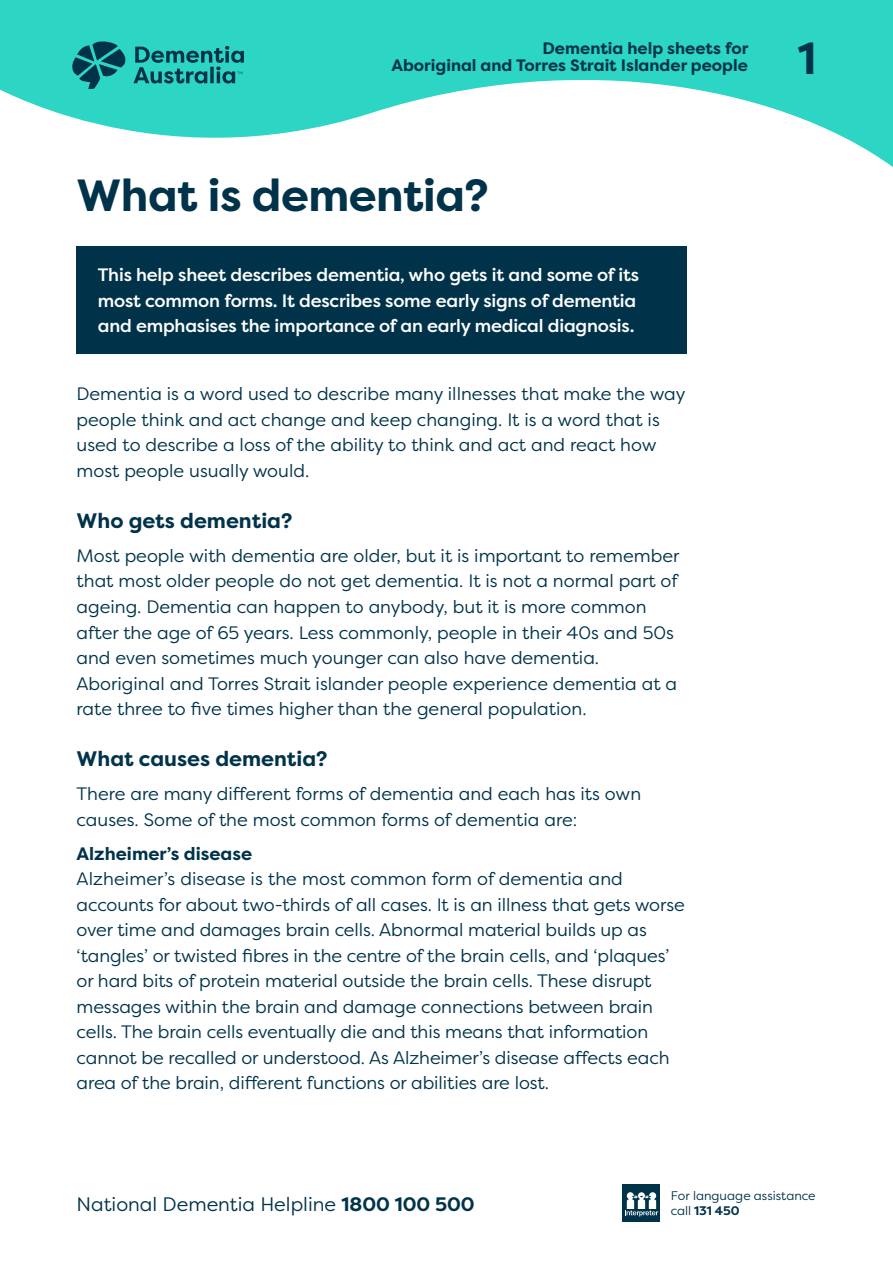
<style>
.page{position:relative;width:893px;height:1263px;background:#fff}
.page>*{position:absolute;margin:0;border:0;box-sizing:border-box;transform-origin:0 0}
.t1{font:700 45px "Filson Pro";letter-spacing:-.01em;color:#00334a}
.t2{font:700 21px "Filson Pro";color:#00334a}
.t3{font:19.5px "Filson Pro";color:#00334a}
.Body{font:18px/25.5px "Filson Pro";color:#00334a}
.Body__intro__White{font:500 18px/25.5px "Filson Pro";letter-spacing:-.01em;color:#fff}
.t4{font:700 18px "Filson Pro";color:#00334a}
.t5{font:700 16.5px/16.5px "Filson Pro";color:#00334a;text-align:right}
.t6{font:12.45px "Filson Pro";color:#00334a}
.t7{font:700 12.45px "Filson Pro";letter-spacing:.005em;color:#00334a}
.s1{font-weight:700}
.s2{font-weight:400}
</style>
<div class="page">
<svg style="left:0;top:0;width:893px;height:167px;fill:#2cd5c4"></svg>
<svg style="left:72px;top:40px;width:172px;height:49px;background:#1d9f9b"></svg>
<div style="left:623px;top:1184px;width:37px;height:37px;background:#00334a"></div>
<svg style="left:625px;top:1192px;width:33px;height:24px"></svg>
<div style="left:77px;top:247px;width:610px;height:107px;background:#00334a"></div>
<p class="t5" style="left:391px;top:40px;width:358px">Dementia help sheets for<br>Aboriginal and Torres Strait Islander people</p>
<h1 class="t1" style="left:77px;top:166px;width:414px">What is dementia?</h1>
<p class="Body__intro__White" style="left:98px;top:262px;width:543px">This help sheet describes dementia, who gets it and some of its most common forms. It describes some early signs of dementia and emphasises the importance of an early medical diagnosis.</p>
<p class="Body" style="left:77px;top:381px;width:611px">Dementia is a word used to describe many illnesses that make the way people think and act change and keep changing. It is a word that is used to describe a loss of the ability to think and act and react how most people usually would.</p>
<h2 class="t2" style="left:77px;top:507px;width:217px">Who gets dementia?</h2>
<p class="Body" style="left:77px;top:542px;width:604px">Most people with dementia are older, but it is important to remember that most older people do not get dementia. It is not a normal part of ageing. Dementia can happen to anybody, but it is more common after the age of 65 years. Less commonly, people in their 40s and 50s and even sometimes much younger can also have dementia.<br>Aboriginal and Torres Strait islander people experience dementia at a rate three to five times higher than the general population.</p>
<h2 class="t2" style="left:77px;top:745px;width:253px">What causes dementia?</h2>
<p class="Body" style="left:77px;top:780px;width:566px">There are many different forms of dementia and each has its own causes. Some of the most common forms of dementia are:</p>
<h3 class="t4" style="left:77px;top:842px;width:177px">Alzheimer’s disease</h3>
<p class="Body" style="left:77px;top:865px;width:610px">Alzheimer’s disease is the most common form of dementia and accounts for about two-thirds of all cases. It is an illness that gets worse over time and damages brain cells. Abnormal material builds up as ‘tangles’ or twisted fibres in the centre of the brain cells, and ‘plaques’ or hard bits of protein material outside the brain cells. These disrupt messages within the brain and damage connections between brain cells. The brain cells eventually die and this means that information cannot be recalled or understood. As Alzheimer’s disease affects each area of the brain, different functions or abilities are lost.</p>
<h1 class="t1" style="left:798px;top:30px;width:20px">1</h1>
<p class="t6" style="left:671px;top:1187px;width:146px">For language assistance</p>
<p class="t3" style="left:77px;top:1191px;width:400px">National Dementia Helpline <span class="s1">1800 100 500</span></p>
<p class="t7" style="left:671px;top:1202px;width:70px"><span class="s2">call</span> 131 450</p>
</div>
